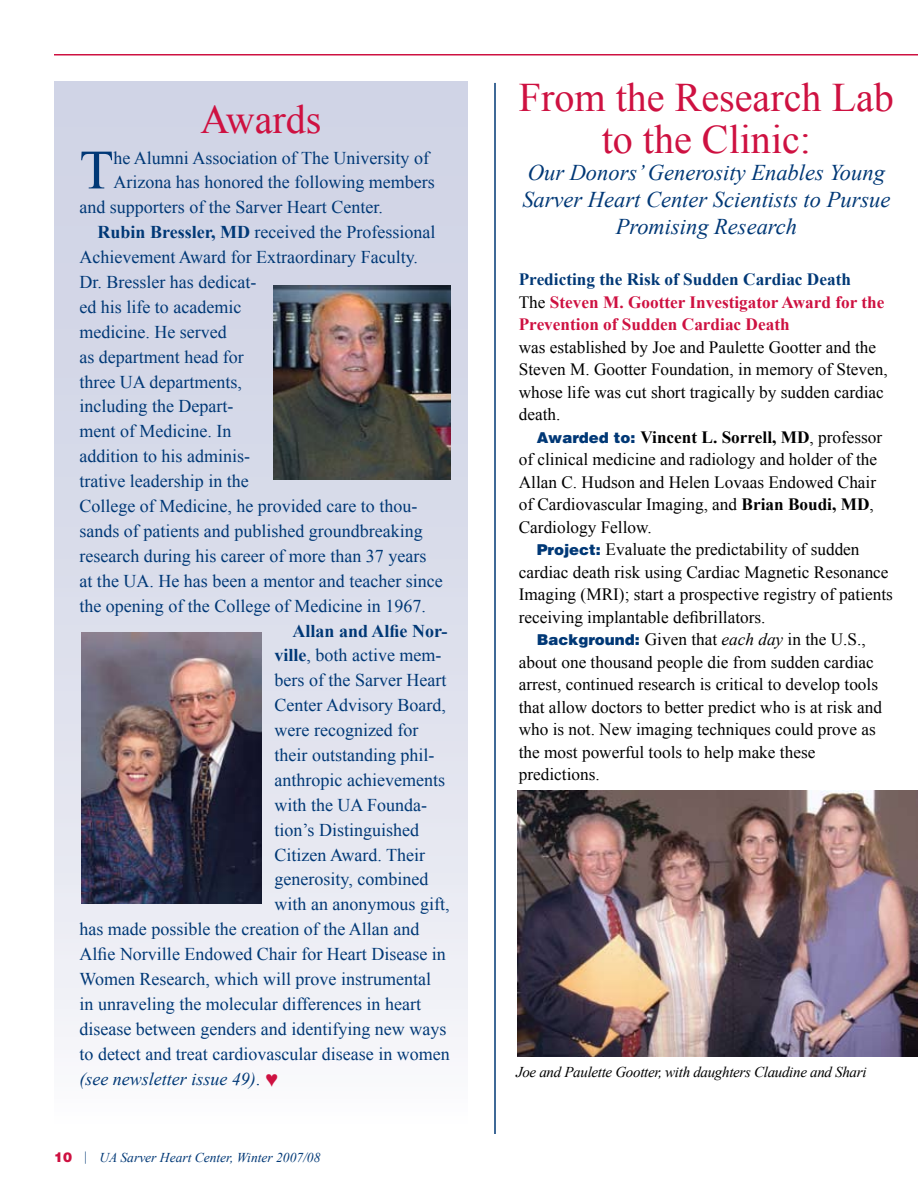
<style>
.page{position:relative;width:918px;height:1188px;background:#fff}
.page>*{position:absolute;margin:0;border:0;box-sizing:border-box;transform-origin:0 0}
.t1{font:55.65px "Times New Roman";color:#003876}
.t2{font:40.5px/42px "Times New Roman";color:#ce1141;text-align:center}
.t3{font:italic 22.5px/27px "Times New Roman";color:#003876;text-align:center}
.t4{font:18px "Times New Roman";color:#003876}
.t5{font:italic 18px "Times New Roman";color:#003876}
.t6{font:700 18px "Times New Roman";color:#003876}
.t7{font:17.25px/22.5px "Times New Roman";color:#000}
.t8{font:700 17.25px/22.5px "Times New Roman";color:#ce1141}
.t9{font:italic 15px "Times New Roman";letter-spacing:-.02em;color:#000}
.t10{font:italic 13.5px "Times New Roman";color:#003876}
.s1{font-weight:700}
.s2{font-style:normal}
.s3{font-family:"Helvetica";font-weight:900;font-style:normal;color:#ce1141}
.s4{color:#003876}
.s5{font-weight:400;color:#000}
.s6{font-family:"Helvetica";font-weight:900;font-size:15px;color:#003876}
.s7{font-style:italic}
</style>
<div class="page">
<div style="left:55px;top:81px;width:412px;height:1051px;background:linear-gradient(to bottom,#c8cde1,#f4f4f8)"></div>
<hr style="left:54px;top:54px;width:864px;height:2px;background:#ce1141">
<img style="left:81px;top:632px;width:180px;height:272px">
<hr style="left:494px;top:83px;width:2px;height:1051px;background:#003876">
<img style="left:518px;top:790px;width:399px;height:267px">
<img style="left:274px;top:286px;width:176px;height:193px">
<svg style="left:266px;top:1074px;width:11px;height:13px"></svg>
<h2 class="t2" style="left:200px;top:98px;width:123px">Awards</h2>
<h1 class="t1" style="left:80px;top:132px;width:35px">T</h1>
<p class="t4" style="left:113px;top:145px;width:317px">he Alumni Association of The University of</p>
<p class="t4" style="left:113px;top:170px;width:323px">Arizona has honored the following members</p>
<p class="t4" style="left:80px;top:195px;width:305px">and supporters of the Sarver Heart Center.</p>
<p class="t4" style="left:98px;top:220px;width:339px"><span class="s1">Rubin Bressler, MD</span> received the Professional</p>
<p class="t4" style="left:80px;top:245px;width:340px">Achievement Award for Extraordinary Faculty.</p>
<p class="t4" style="left:80px;top:270px;width:178px">Dr. Bressler has dedicat-</p>
<p class="t4" style="left:80px;top:295px;width:163px">ed his life to academic</p>
<p class="t4" style="left:80px;top:320px;width:149px">medicine. He served</p>
<p class="t4" style="left:80px;top:345px;width:166px">as department head for</p>
<p class="t4" style="left:80px;top:369px;width:164px">three UA departments,</p>
<p class="t4" style="left:80px;top:394px;width:155px">including the Depart-</p>
<p class="t4" style="left:80px;top:419px;width:153px">ment of Medicine. In</p>
<p class="t4" style="left:80px;top:444px;width:172px">addition to his adminis-</p>
<p class="t4" style="left:80px;top:469px;width:171px">trative leadership in the</p>
<p class="t4" style="left:80px;top:494px;width:339px">College of Medicine, he provided care to thou-</p>
<p class="t4" style="left:80px;top:519px;width:345px">sands of patients and published groundbreaking</p>
<p class="t4" style="left:80px;top:544px;width:348px">research during his career of more than 37 years</p>
<p class="t4" style="left:80px;top:569px;width:365px">at the UA. He has been a mentor and teacher since</p>
<p class="t4" style="left:80px;top:594px;width:348px">the opening of the College of Medicine in 1967.</p>
<p class="t6" style="left:293px;top:618px;width:156px">Allan and Alfie Nor-</p>
<p class="t4" style="left:275px;top:643px;width:168px"><span class="s1">ville</span>, both active mem-</p>
<p class="t4" style="left:275px;top:668px;width:173px">bers of the Sarver Heart</p>
<p class="t4" style="left:275px;top:693px;width:173px">Center Advisory Board,</p>
<p class="t4" style="left:275px;top:718px;width:145px">were recognized for</p>
<p class="t4" style="left:275px;top:743px;width:161px">their outstanding phil-</p>
<p class="t4" style="left:275px;top:768px;width:172px">anthropic achievements</p>
<p class="t4" style="left:275px;top:793px;width:154px">with the UA Founda-</p>
<p class="t4" style="left:275px;top:818px;width:146px">tion’s Distinguished</p>
<p class="t4" style="left:275px;top:842px;width:152px">Citizen Award. Their</p>
<p class="t4" style="left:275px;top:867px;width:155px">generosity, combined</p>
<p class="t4" style="left:275px;top:892px;width:176px">with an anonymous gift,</p>
<p class="t4" style="left:80px;top:917px;width:341px">has made possible the creation of the Allan and</p>
<p class="t4" style="left:80px;top:942px;width:368px">Alfie Norville Endowed Chair for Heart Disease in</p>
<p class="t4" style="left:80px;top:967px;width:353px">Women Research, which will prove instrumental</p>
<p class="t4" style="left:80px;top:992px;width:343px">in unraveling the molecular differences in heart</p>
<p class="t4" style="left:80px;top:1017px;width:368px">disease between genders and identifying new ways</p>
<p class="t4" style="left:80px;top:1042px;width:372px">to detect and treat cardiovascular disease in women</p>
<p class="t5" style="left:80px;top:1066px;width:182px">(see newsletter issue 49)<span class="s2">.</span></p>
<p class="t10" style="left:54px;top:1149px;width:268px"><span class="s3">10</span> | UA Sarver Heart Center, Winter 2007/08</p>
<h2 class="t2" style="left:519px;top:75px;width:377px">From the Research Lab to the Clinic:</h2>
<p class="t3" style="left:522px;top:158px;width:370px">Our Donors’ Generosity Enables Young<br>Sarver Heart Center Scientists to Pursue<br>Promising Research</p>
<p class="t8" style="left:519px;top:268px;width:367px"><span class="s4">Predicting the Risk of Sudden Cardiac Death<br></span><span class="s5">The</span> Steven M. Gootter Investigator Award for the<br>Prevention of Sudden Cardiac Death</p>
<p class="t7" style="left:519px;top:336px;width:370px">was established by Joe and Paulette Gootter and the Steven M. Gootter Foundation, in memory of Steven, whose life was cut short tragically by sudden cardiac death.</p>
<p class="t7" style="left:519px;top:426px;width:365px;text-indent:18px"><span class="s6">Awarded to:</span> <span class="s1">Vincent L. Sorrell, MD</span>, professor of clinical medicine and radiology and holder of the Allan C. Hudson and Helen Lovaas Endowed Chair of Cardiovascular Imaging, and <span class="s1">Brian Boudi, MD</span>, Cardiology Fellow.</p>
<p class="t7" style="left:537px;top:538px;width:324px"><span class="s6">Project:</span> Evaluate the predictability of sudden</p>
<p class="t7" style="left:519px;top:561px;width:371px">cardiac death risk using Cardiac Magnetic Resonance</p>
<p class="t7" style="left:519px;top:583px;width:376px">Imaging (MRI); start a prospective registry of patients</p>
<p class="t7" style="left:519px;top:606px;width:248px">receiving implantable defibrillators.</p>
<p class="t7" style="left:537px;top:628px;width:330px"><span class="s6">Background:</span> Given that <span class="s7">each day</span> in the U.S.,</p>
<p class="t7" style="left:519px;top:651px;width:356px">about one thousand people die from sudden cardiac</p>
<p class="t7" style="left:519px;top:673px;width:361px">arrest, continued research is critical to develop tools</p>
<p class="t7" style="left:519px;top:696px;width:365px">that allow doctors to better predict who is at risk and</p>
<p class="t7" style="left:519px;top:718px;width:358px">who is not. New imaging techniques could prove as</p>
<p class="t7" style="left:519px;top:741px;width:298px">the most powerful tools to help make these</p>
<p class="t7" style="left:519px;top:763px;width:82px">predictions.</p>
<p class="t9" style="left:516px;top:1062px;width:352px">Joe and Paulette Gootter, with daughters Claudine and Shari</p>
</div>
